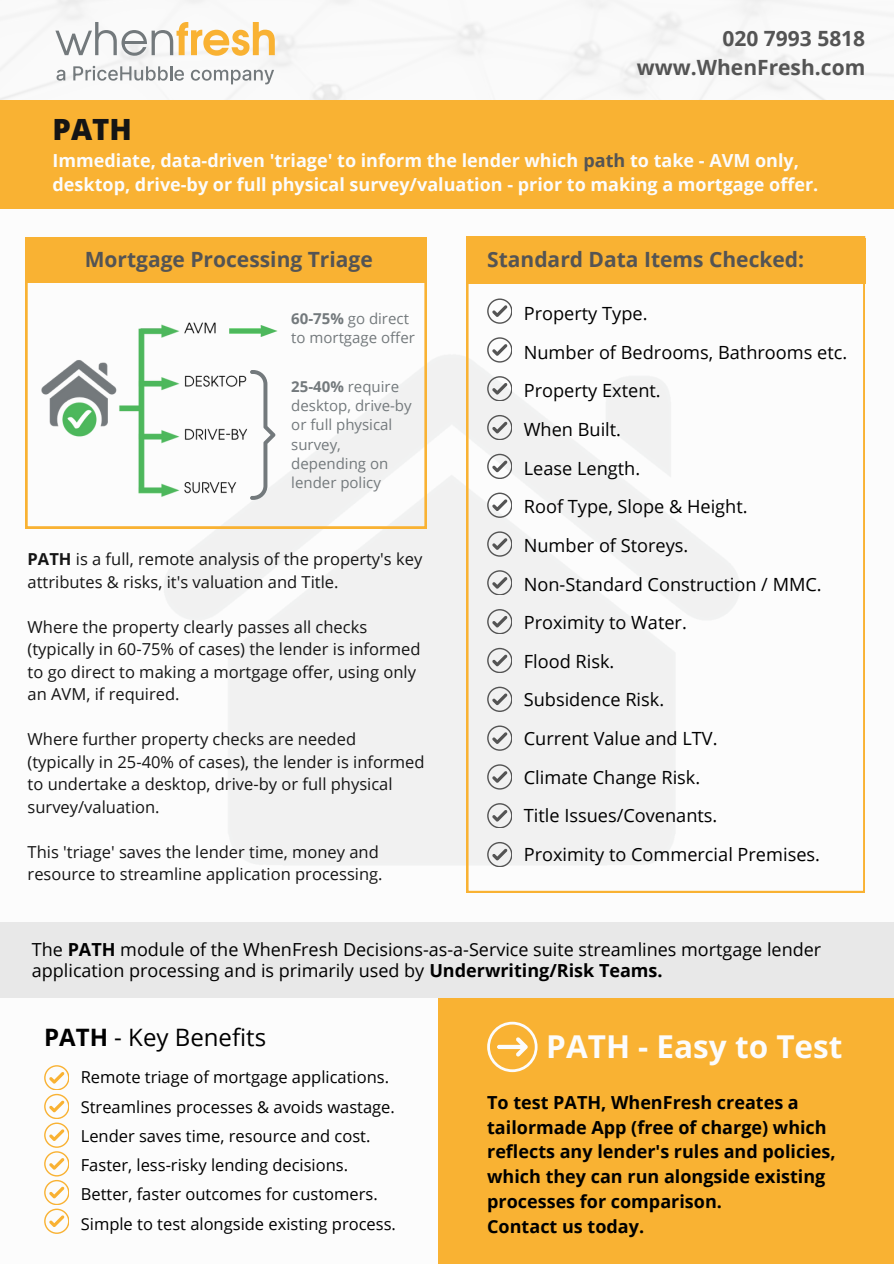
<style>
.page{position:relative;width:894px;height:1264px;background:#fff}
.page>*{position:absolute;margin:0;border:0;box-sizing:border-box;transform-origin:0 0}
.t1{font:700 31.5px "Open Sans";color:#fcfcfc}
.t2{font:800 29.25px "Open Sans";color:#151515}
.t3{font:24px "Open Sans";color:#000}
.t4{font:700 21px "Open Sans";color:#545454}
.t5{font:18.15px "Open Sans";color:#000}
.t6{font:700 18px/24.8px "Open Sans";color:#000}
.t7{font:700 18px/24.8px "Open Sans";color:#fcfcfc}
.t8{font:18px/21.3px "Open Sans";color:#000}
.t9{font:16.5px/22.5px "Open Sans";color:#151515}
.t10{font:16.5px "Open Sans";color:#000}
.t11{font:15px/19.2px "Open Sans";color:#73797c}
.s1{color:#545454}
.s2{font-weight:700}
</style>
<div class="page">
<img style="left:0;top:208px;width:893px;height:685px">
<div style="left:0;top:100px;width:893px;height:108px;background:#f9b233"></div>
<svg style="left:25px;top:237px;width:401px;height:291px"></svg>
<div style="left:28px;top:237px;width:398px;height:46px;background:#f9b233"></div>
<div style="left:0;top:922px;width:893px;height:75px;background:#e8e8e8"></div>
<svg style="left:44px;top:1065px;width:25px;height:168px"></svg>
<div style="left:437px;top:998px;width:456px;height:265px;background:#f9b233"></div>
<svg style="left:466px;top:237px;width:398px;height:655px"></svg>
<svg style="left:487px;top:298px;width:25px;height:25px"></svg>
<svg style="left:487px;top:337px;width:25px;height:25px"></svg>
<svg style="left:487px;top:376px;width:25px;height:25px"></svg>
<svg style="left:487px;top:415px;width:25px;height:24px"></svg>
<svg style="left:487px;top:454px;width:25px;height:24px"></svg>
<svg style="left:487px;top:492px;width:25px;height:25px"></svg>
<svg style="left:487px;top:531px;width:25px;height:25px"></svg>
<svg style="left:487px;top:570px;width:25px;height:25px"></svg>
<svg style="left:487px;top:609px;width:25px;height:24px"></svg>
<svg style="left:487px;top:648px;width:25px;height:24px"></svg>
<svg style="left:487px;top:686px;width:25px;height:25px"></svg>
<svg style="left:487px;top:725px;width:25px;height:25px"></svg>
<svg style="left:487px;top:764px;width:25px;height:25px"></svg>
<svg style="left:487px;top:803px;width:25px;height:24px"></svg>
<svg style="left:487px;top:842px;width:25px;height:24px"></svg>
<div style="left:466px;top:238px;width:399px;height:46px;background:#f9b233"></div>
<img style="left:32px;top:294px;width:226px;height:226px">
<svg style="left:250px;top:435px;width:25px;height:65px"></svg>
<img style="left:146px;top:226px;width:209px;height:209px">
<svg style="left:487px;top:1021px;width:50px;height:51px"></svg>
<svg style="left:55px;top:22px;width:220px;height:34px"></svg>
<svg style="left:191px;top:70px;width:83px;height:14px"></svg>
<svg style="left:73px;top:66px;width:111px;height:15px"></svg>
<svg style="left:56px;top:70px;width:9px;height:11px"></svg>
<p class="t4" style="left:722px;top:23px;width:144px">020 7993 5818</p>
<p class="t4" style="left:636px;top:52px;width:230px">www.WhenFresh.com</p>
<p class="t2" style="left:53px;top:109px;width:81px">PATH</p>
<p class="t7" style="left:53px;top:147px;width:767px">Immediate, data-driven 'triage' to inform the lender which <span class="s1">path</span> to take - AVM only, desktop, drive-by or full physical survey/valuation - prior to making a mortgage offer.</p>
<p class="t4" style="left:85px;top:244px;width:289px">Mortgage Processing Triage</p>
<p class="t11" style="left:291px;top:308px;width:125px"><span class="s2">60-75%</span> go direct to mortgage offer</p>
<p class="t11" style="left:291px;top:377px;width:122px"><span class="s2">25-40%</span> require desktop, drive-by or full physical survey, depending on lender policy</p>
<p class="t9" style="left:28px;top:547px;width:396px"><span class="s2">PATH</span> is a full, remote analysis of the property's key attributes &amp; risks, it's valuation and Title.</p>
<p class="t9" style="left:28px;top:615px;width:394px">Where the property clearly passes all checks (typically in 60-75% of cases) the lender is informed to go direct to making a mortgage offer, using only an AVM, if required.</p>
<p class="t9" style="left:28px;top:727px;width:330px">Where further property checks are needed</p>
<p class="t9" style="left:28px;top:750px;width:398px">(typically in 25-40% of cases), the lender is informed to undertake a desktop, drive-by or full physical survey/valuation.</p>
<p class="t9" style="left:28px;top:840px;width:356px">This 'triage' saves the lender time, money and resource to streamline application processing.</p>
<p class="t4" style="left:487px;top:244px;width:318px">Standard Data Items Checked:</p>
<p class="t5" style="left:523px;top:301px;width:125px">Property Type.</p>
<p class="t5" style="left:523px;top:339px;width:325px">Number of Bedrooms, Bathrooms etc.</p>
<p class="t5" style="left:523px;top:378px;width:138px">Property Extent.</p>
<p class="t5" style="left:523px;top:416px;width:99px">When Built.</p>
<p class="t5" style="left:523px;top:455px;width:118px">Lease Length.</p>
<p class="t5" style="left:523px;top:494px;width:225px">Roof Type, Slope &amp; Height.</p>
<p class="t5" style="left:523px;top:532px;width:166px">Number of Storeys.</p>
<p class="t5" style="left:523px;top:571px;width:299px">Non-Standard Construction / MMC.</p>
<p class="t5" style="left:523px;top:609px;width:164px">Proximity to Water.</p>
<p class="t5" style="left:523px;top:648px;width:92px">Flood Risk.</p>
<p class="t5" style="left:523px;top:687px;width:142px">Subsidence Risk.</p>
<p class="t5" style="left:523px;top:725px;width:195px">Current Value and LTV.</p>
<p class="t5" style="left:523px;top:764px;width:178px">Climate Change Risk.</p>
<p class="t5" style="left:523px;top:802px;width:195px">Title Issues/Covenants.</p>
<p class="t5" style="left:523px;top:841px;width:298px">Proximity to Commercial Premises.</p>
<p class="t8" style="left:32px;top:938px;width:790px">The <span class="s2">PATH</span> module of the WhenFresh Decisions-as-a-Service suite streamlines mortgage lender application processing and is primarily used by <span class="s2">Underwriting/Risk Teams.</span></p>
<p class="t3" style="left:44px;top:1020px;width:223px"><span class="s2">PATH</span> - Key Benefits</p>
<p class="t10" style="left:81px;top:1065px;width:310px">Remote triage of mortgage applications.</p>
<p class="t10" style="left:81px;top:1094px;width:315px">Streamlines processes &amp; avoids wastage.</p>
<p class="t10" style="left:81px;top:1124px;width:291px">Lender saves time, resource and cost.</p>
<p class="t10" style="left:81px;top:1153px;width:269px">Faster, less-risky lending decisions.</p>
<p class="t10" style="left:81px;top:1182px;width:298px">Better, faster outcomes for customers.</p>
<p class="t10" style="left:81px;top:1211px;width:316px">Simple to test alongside existing process.</p>
<p class="t1" style="left:546px;top:1023px;width:298px">PATH - Easy to Test</p>
<p class="t6" style="left:487px;top:1089px;width:350px">To test PATH, WhenFresh creates a tailormade App (free of charge) which reflects any lender's rules and policies, which they can run alongside existing processes for comparison.</p>
<p class="t6" style="left:487px;top:1213px;width:158px">Contact us today.</p>
</div>
